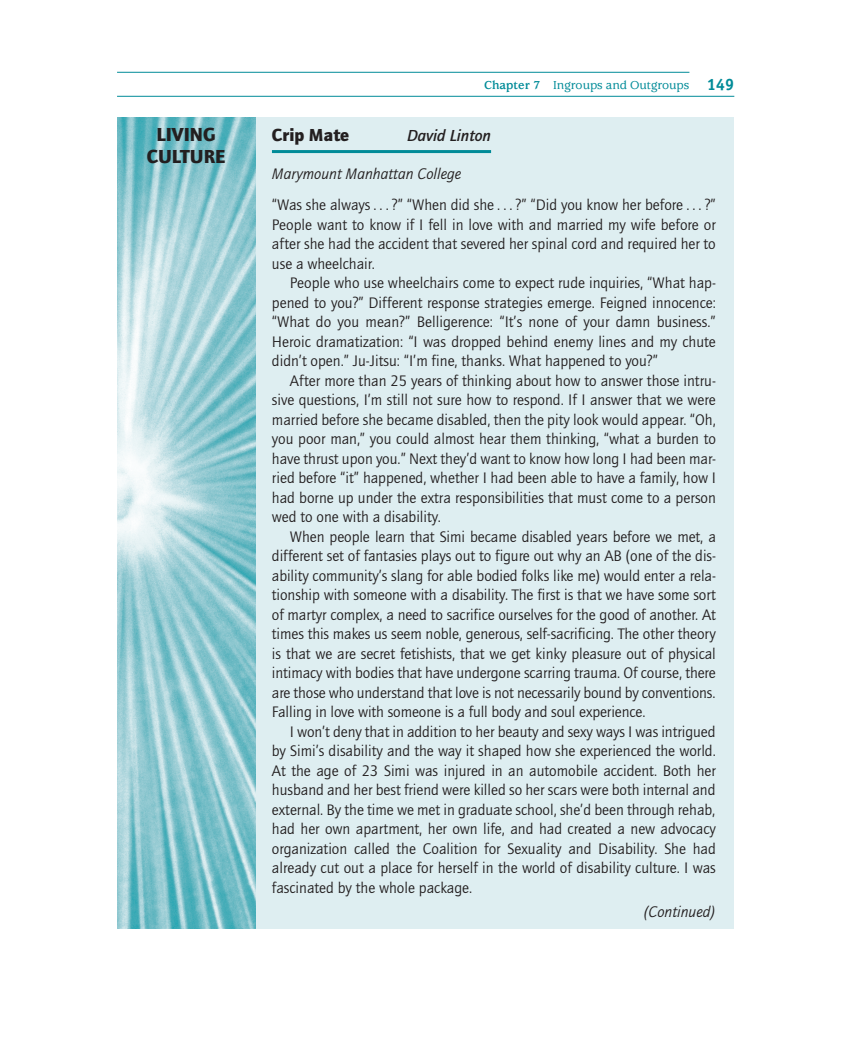
<style>
.page{position:relative;width:851px;height:1040px;background:#fff}
.page>*{position:absolute;margin:0;border:0;box-sizing:border-box;transform-origin:0 0}
.t1{font:900 19.5px/22.5px "Quay Sans EF";color:#231f20;text-align:center}
.t2{font:900 18px "Quay Sans EF";color:#231f20}
.t3{font:italic 500 16.5px "Quay Sans EF";color:#231f20}
.Journey_Through_Chap{font:15.75px/19.5px "Quay Sans EF";color:#231f20;text-align:justify}
.Journey_Through_Chap-2{font:italic 15.75px "Quay Sans EF";color:#231f20}
.t4{font:500 12.75px "Usherwood";color:#008b98}
.s1{font-weight:700}
.s2{font-family:"Officina Sans";font-weight:700;font-size:16.5px}
</style>
<div class="page">
<hr style="left:117px;top:72px;width:572px;height:1px;background:#008b98">
<hr style="left:117px;top:96px;width:617px;height:1px;background:#008b98">
<div style="left:254px;top:117px;width:480px;height:811px;background:#deeef1"></div>
<hr style="left:272px;top:150px;width:219px;height:3px;background:#008b98">
<img style="left:117px;top:117px;width:139px;height:811px">
<p class="t1" style="left:147px;top:123px;width:80px">LIVING<br>CULTURE</p>
<p class="t4" style="left:484px;top:78px;width:252px"><span class="s1">Chapter 7</span> Ingroups and Outgroups <span class="s2">149</span></p>
<p class="t2" style="left:272px;top:124px;width:79px">Crip Mate</p>
<p class="t3" style="left:407px;top:126px;width:86px">David Linton</p>
<p class="Journey_Through_Chap-2" style="left:272px;top:165px;width:191px">Marymount Manhattan College</p>
<p class="Journey_Through_Chap" style="left:272px;top:195px;width:445px">“Was she always . . . ?” “When did she . . . ?” “Did you know her before . . . ?” People want to know if I fell in love with and married my wife before or after she had the accident that severed her spinal cord and required her to use a wheelchair.</p>
<p class="Journey_Through_Chap" style="left:272px;top:273px;width:445px;text-indent:18px">People who use wheelchairs come to expect rude inquiries, “What hap&shy;pened to you?” Different response strategies emerge. Feigned innocence: “What do you mean?” Belligerence: “It’s none of your damn business.” Heroic dramatization: “I was dropped behind enemy lines and my chute didn’t open.” Ju-Jitsu: “I’m fine, thanks. What happened to you?”</p>
<p class="Journey_Through_Chap" style="left:272px;top:371px;width:445px;text-indent:18px">After more than 25 years of thinking about how to answer those intru&shy;sive questions, I’m still not sure how to respond. If I answer that we were married before she became disabled, then the pity look would appear. “Oh, you poor man,” you could almost hear them thinking, “what a burden to have thrust upon you.” Next they’d want to know how long I had been mar&shy;ried before “it” happened, whether I had been able to have a family, how I had borne up under the extra responsibilities that must come to a person wed to one with a disability.</p>
<p class="Journey_Through_Chap" style="left:272px;top:527px;width:445px;text-indent:18px">When people learn that Simi became disabled years before we met, a different set of fantasies plays out to figure out why an AB (one of the dis&shy;ability community’s slang for able bodied folks like me) would enter a rela&shy;tionship with someone with a disability. The first is that we have some sort of martyr complex, a need to sacrifice ourselves for the good of another. At times this makes us seem noble, generous, self-sacrificing. The other theory is that we are secret fetishists, that we get kinky pleasure out of physical intimacy with bodies that have undergone scarring trauma. Of course, there are those who understand that love is not necessarily bound by conventions.<br>Falling in love with someone is a full body and soul experience.</p>
<p class="Journey_Through_Chap" style="left:272px;top:722px;width:445px;text-indent:18px">I won’t deny that in addition to her beauty and sexy ways I was intrigued by Simi’s disability and the way it shaped how she experienced the world.<br>At the age of 23 Simi was injured in an automobile accident. Both her husband and her best friend were killed so her scars were both internal and external. By the time we met in graduate school, she’d been through rehab, had her own apartment, her own life, and had created a new advocacy organization called the Coalition for Sexuality and Disability. She had already cut out a place for herself in the world of disability culture. I was fascinated by the whole package.</p>
<p class="Journey_Through_Chap-2" style="left:643px;top:903px;width:74px">(Continued)</p>
</div>
